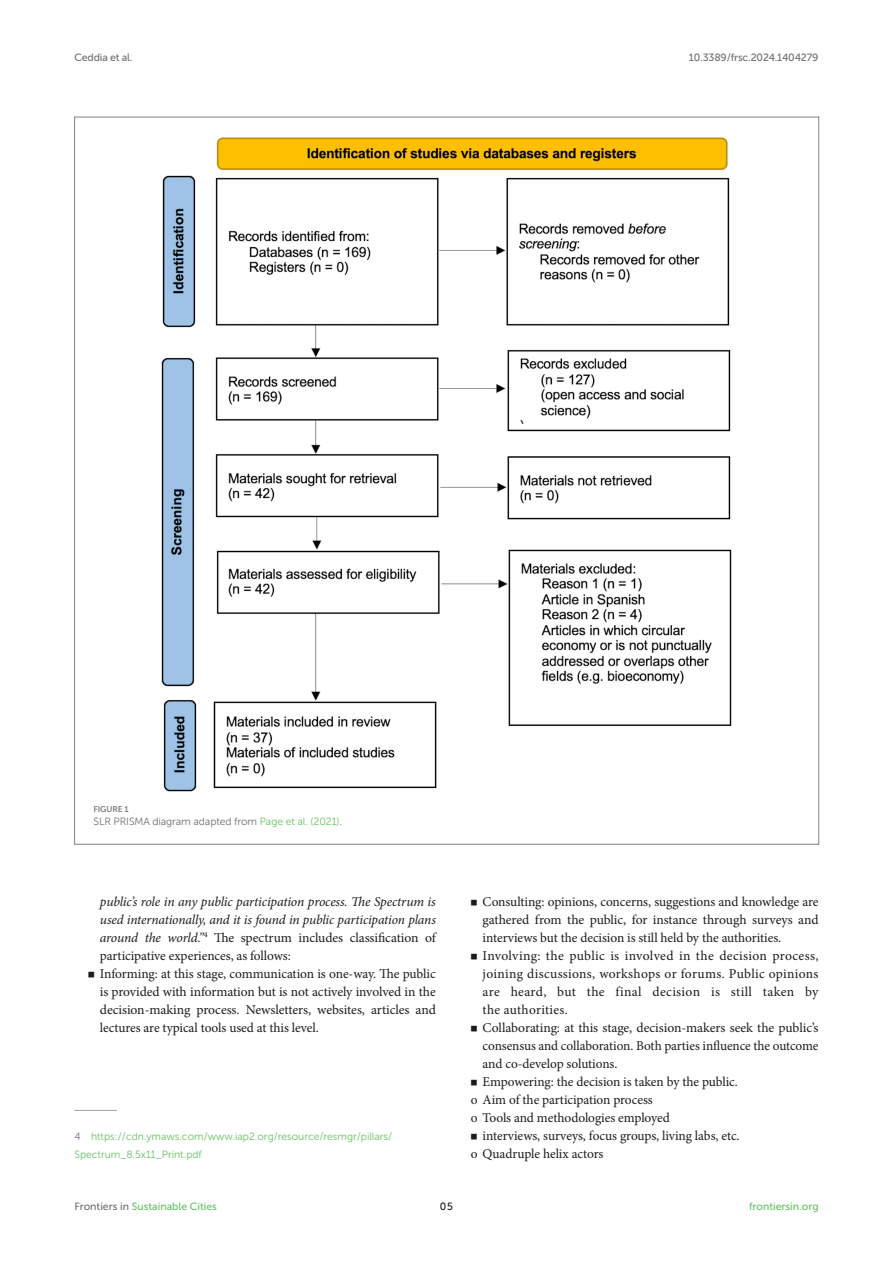
<style>
.page{position:relative;width:893px;height:1263px;background:#fff}
.page>*{position:absolute;margin:0;border:0;box-sizing:border-box;transform-origin:0 0}
.BL_ABW{font:13.5px/18px "Minion Pro";letter-spacing:-.005em;color:#1b1c1b;text-align:justify}
.BL_ABW-2{font:italic 13.5px/18px "Minion Pro";letter-spacing:-.015em;color:#1b1c1b;text-align:justify}
.FOOTNOTE{font:10.5px/18px "Museo Sans 300";color:#65c161}
.t1{font:10.5px "Museo Sans 500";color:#65c161}
.FIG_LEG{font:10.5px "Museo Sans 300";letter-spacing:-.01em;color:#706f70}
.t2{font:10.5px "Museo Sans 500";letter-spacing:-.015em;color:#706f70}
.t3{font:10.5px "Museo Sans 500";color:#1b1c1b}
.FIG_HD{font:8.25px "Museo Sans 700";letter-spacing:-.01em;color:#7e7f7f}
.s1{color:#65c161}
.s2{font-style:normal}
.s3{font-family:"STIX General"}
.s4{color:#706f70}
</style>
<div class="page">
<hr style="left:74px;top:1110px;width:43px;height:1px;background:#a2a3a3">
<img style="left:161px;top:137px;width:571px;height:655px">
<p class="t2" style="left:74px;top:51px;width:59px">Ceddia et al.</p>
<p class="t2" style="left:689px;top:51px;width:131px">10.3389/frsc.2024.1404279</p>
<p class="FIG_HD" style="left:94px;top:804px;width:37px">FIGURE 1</p>
<p class="FIG_LEG" style="left:94px;top:816px;width:250px">SLR PRISMA diagram adapted from <span class="s1">Page et al. (2021)</span>.</p>
<p class="BL_ABW-2" style="left:100px;top:893px;width:337px">public’s role in any public participation process. The Spectrum is used internationally, and it is found in public participation plans around the world.”<sup>4</sup> <span class="s2">The spectrum includes classification of participative experiences, as follows:</span></p>
<p class="BL_ABW" style="left:100px;top:965px;width:337px;text-indent:-12px"><span class="s3">▪</span> Informing: at this stage, communication is one-way. The public is provided with information but is not actively involved in the decision-making process. Newsletters, websites, articles and lectures are typical tools used at this level.</p>
<p class="FOOTNOTE" style="left:74px;top:1127px;width:319px"><span class="s4">4</span> https://cdn.ymaws.com/www.iap2.org/resource/resmgr/pillars/<br>Spectrum_8.5x11_Print.pdf</p>
<p class="BL_ABW" style="left:483px;top:893px;width:337px;text-indent:-12px"><span class="s3">▪</span> Consulting: opinions, concerns, suggestions and knowledge are gathered from the public, for instance through surveys and interviews but the decision is still held by the authorities.</p>
<p class="BL_ABW" style="left:483px;top:947px;width:337px;text-indent:-12px"><span class="s3">▪</span> Involving: the public is involved in the decision process, joining discussions, workshops or forums. Public opinions are heard, but the final decision is still taken by the authorities.</p>
<p class="BL_ABW" style="left:483px;top:1019px;width:337px;text-indent:-12px"><span class="s3">▪</span> Collaborating: at this stage, decision-makers seek the public’s consensus and collaboration. Both parties influence the outcome and co-develop solutions.</p>
<p class="BL_ABW" style="left:471px;top:1073px;width:269px;text-align:left"><span class="s3">▪</span> Empowering: the decision is taken by the public. o Aim of the participation process<br>o Tools and methodologies employed</p>
<p class="BL_ABW" style="left:471px;top:1127px;width:270px"><span class="s3">▪</span> interviews, surveys, focus groups, living labs, etc. o Quadruple helix actors</p>
<p class="t1" style="left:74px;top:1200px;width:144px"><span class="s4">Frontiers in</span> Sustainable Cities</p>
<p class="t3" style="left:440px;top:1200px;width:14px">05</p>
<p class="t1" style="left:749px;top:1200px;width:71px">frontiersin.org</p>
</div>
